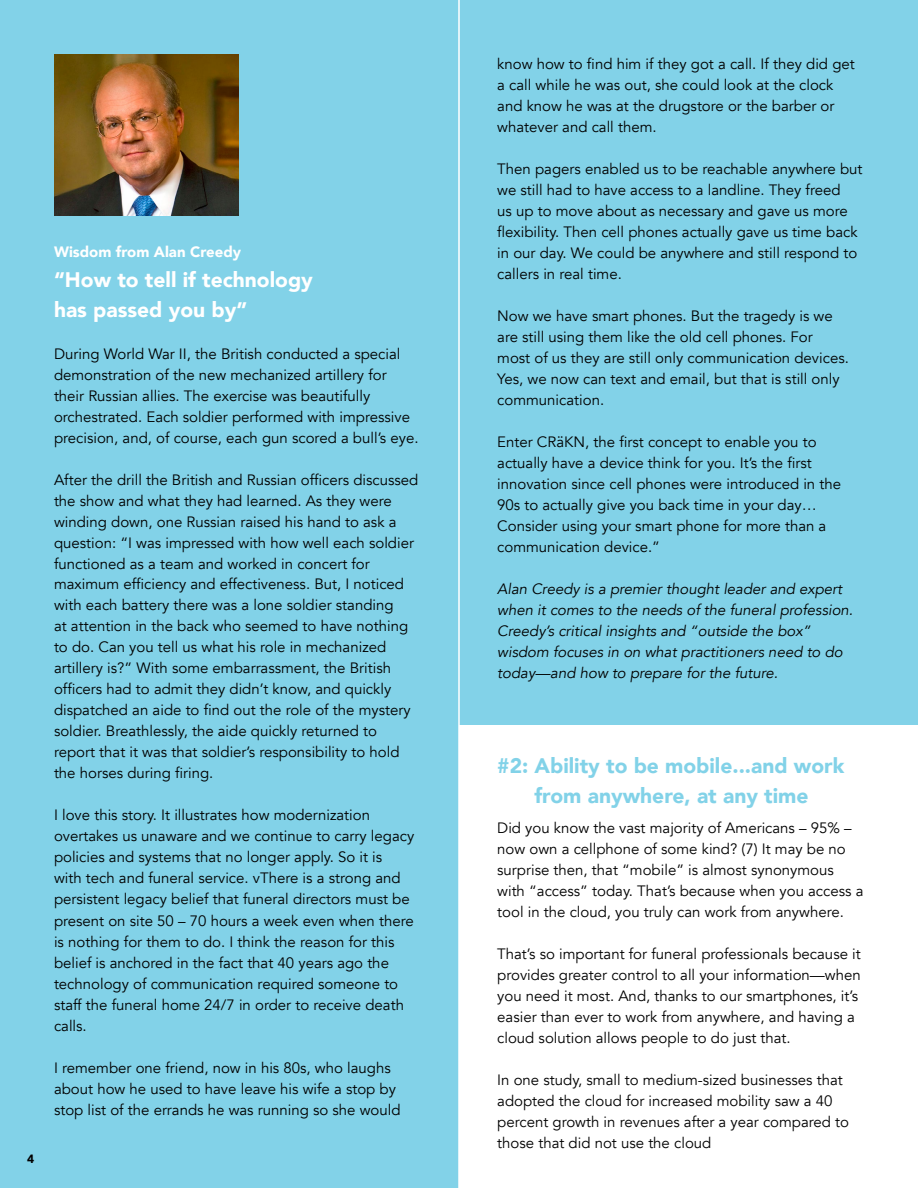
<style>
.page{position:relative;width:918px;height:1188px;background:#fff}
.page>*{position:absolute;margin:0;border:0;box-sizing:border-box;transform-origin:0 0}
.t1{font:900 21px/30px "Avenir";color:#82d2e8;text-align:center}
.t2{font:900 21px/30px "Avenir";color:#fff}
.t3{font:15px/21px "Avenir";color:#000}
.t4{font:italic 15px/21px "Avenir";color:#000}
.t5{font:900 15px "Avenir";color:#fff}
.t6{font:900 12px "Avenir";color:#000}
</style>
<div class="page">
<div style="left:0;top:0;width:459px;height:1188px;background:#82d2e8"></div>
<div style="left:459px;top:0;width:459px;height:724px;background:#82d2e8"></div>
<hr style="left:458px;top:0;width:2px;height:1188px;background:#fff">
<img style="left:54px;top:55px;width:184px;height:161px">
<p class="t6" style="left:27px;top:1148px;width:9px">4</p>
<p class="t5" style="left:54px;top:238px;width:189px">Wisdom from Alan Creedy</p>
<h1 class="t2" style="left:54px;top:264px;width:260px">“How to tell if technology has passed you by”</h1>
<p class="t3" style="left:54px;top:343px;width:366px">During World War II, the British conducted a special demonstration of the new mechanized artillery for their Russian allies. The exercise was beautifully orchestrated. Each soldier performed with impressive precision, and, of course, each gun scored a bull’s eye.</p>
<p class="t3" style="left:54px;top:469px;width:366px">After the drill the British and Russian officers discussed the show and what they had learned. As they were winding down, one Russian raised his hand to ask a question: “I was impressed with how well each soldier functioned as a team and worked in concert for maximum efficiency and effectiveness. But, I noticed with each battery there was a lone soldier standing<br>at attention in the back who seemed to have nothing to do. Can you tell us what his role in mechanized artillery is?” With some embarrassment, the British officers had to admit they didn’t know, and quickly dispatched an aide to find out the role of the mystery soldier. Breathlessly, the aide quickly returned to report that it was that soldier’s responsibility to hold the horses during firing.</p>
<p class="t3" style="left:54px;top:805px;width:362px">I love this story. It illustrates how modernization overtakes us unaware and we continue to carry legacy policies and systems that no longer apply. So it is<br>with tech and funeral service. vThere is a strong and persistent legacy belief that funeral directors must be present on site 50 – 70 hours a week even when there is nothing for them to do. I think the reason for this belief is anchored in the fact that 40 years ago the technology of communication required someone to staff the funeral home 24/7 in order to receive death calls.</p>
<p class="t3" style="left:54px;top:1057px;width:348px">I remember one friend, now in his 80s, who laughs about how he used to have leave his wife a stop by stop list of the errands he was running so she would</p>
<p class="t3" style="left:497px;top:54px;width:359px">know how to find him if they got a call. If they did get a call while he was out, she could look at the clock and know he was at the drugstore or the barber or whatever and call them.</p>
<p class="t3" style="left:497px;top:159px;width:367px">Then pagers enabled us to be reachable anywhere but we still had to have access to a landline. They freed<br>us up to move about as necessary and gave us more flexibility. Then cell phones actually gave us time back in our day. We could be anywhere and still respond to callers in real time.</p>
<p class="t3" style="left:497px;top:306px;width:353px">Now we have smart phones. But the tragedy is we are still using them like the old cell phones. For most of us they are still only communication devices.<br>Yes, we now can text and email, but that is still only communication.</p>
<p class="t3" style="left:497px;top:432px;width:345px">Enter CRäKN, the first concept to enable you to actually have a device think for you. It’s the first innovation since cell phones were introduced in the 90s to actually give you back time in your day… Consider using your smart phone for more than a communication device.”</p>
<p class="t4" style="left:497px;top:579px;width:357px">Alan Creedy is a premier thought leader and expert when it comes to the needs of the funeral profession.<br>Creedy’s critical insights and “outside the box” wisdom focuses in on what practitioners need to do today—and how to prepare for the future.</p>
<h1 class="t1" style="left:497px;top:750px;width:349px">#2: Ability to be mobile...and work from anywhere, at any time</h1>
<p class="t3" style="left:497px;top:817px;width:368px">Did you know the vast majority of Americans – 95% – now own a cellphone of some kind? (7) It may be no surprise then, that “mobile” is almost synonymous with “access” today. That’s because when you access a tool in the cloud, you truly can work from anywhere.</p>
<p class="t3" style="left:497px;top:943px;width:365px">That’s so important for funeral professionals because it provides greater control to all your information—when you need it most. And, thanks to our smartphones, it’s easier than ever to work from anywhere, and having a cloud solution allows people to do just that.</p>
<p class="t3" style="left:497px;top:1069px;width:353px">In one study, small to medium-sized businesses that adopted the cloud for increased mobility saw a 40 percent growth in revenues after a year compared to those that did not use the cloud</p>
</div>
